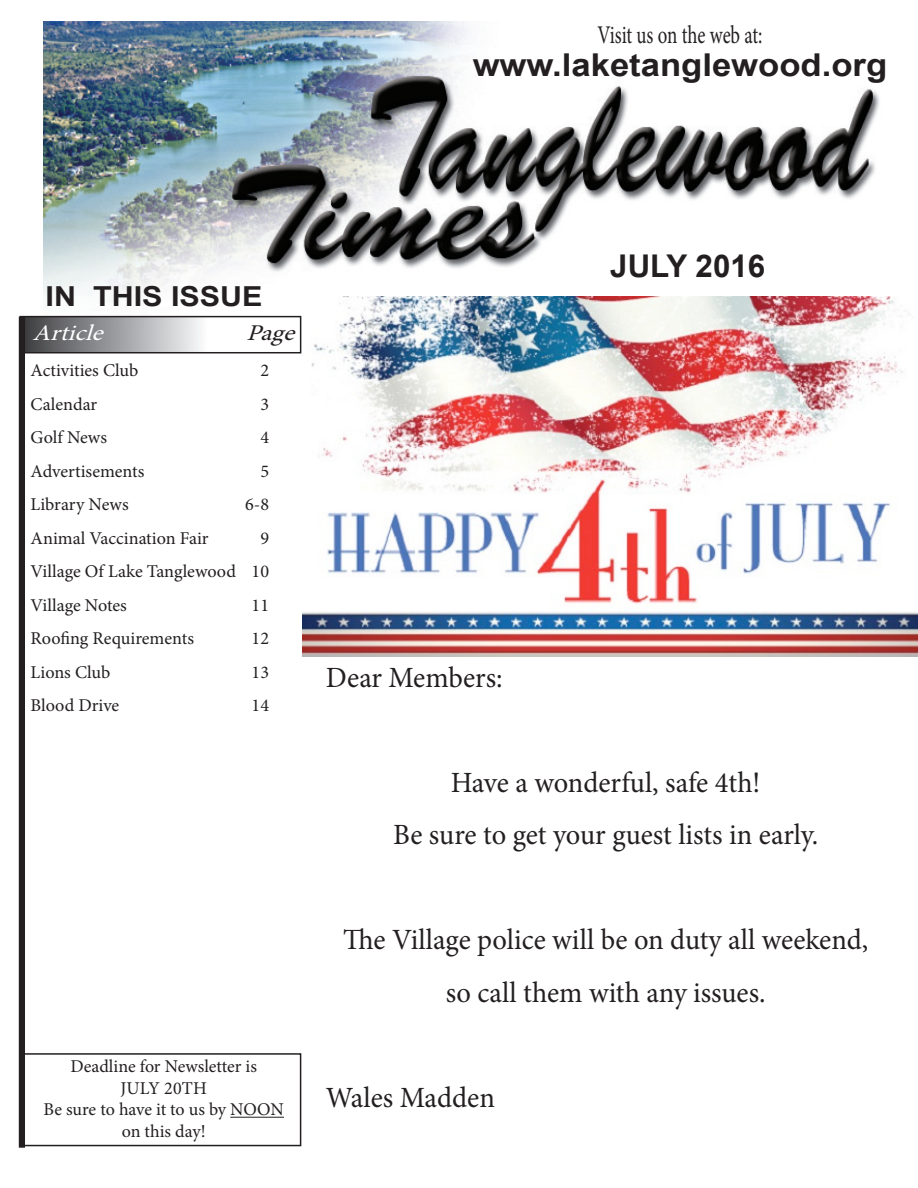
<style>
.page{position:relative;width:918px;height:1188px;background:#fff}
.page>*{position:absolute;margin:0;border:0;box-sizing:border-box;transform-origin:0 0}
.t1{font:700 31.5px "Arial";color:#231f20;scale:1.1 1}
.t2{font:700 31.35px "Arial";color:#231f20}
.t3{font:29.4px "Minion Pro";color:#231f20}
.t4{font:700 27.6px "Arial";color:#231f20;scale:1.11 1}
.t5{font:25.5px "Minion Pro";letter-spacing:-.005em;color:#231f20;scale:.74 1}
.t6{font:italic 22.5px "Minion Pro";color:#fff;scale:1.13 1}
.t7{font:italic 22.5px "Minion Pro";color:#231f20;scale:1.13 1}
.t8{font:18px/21.6px "Minion Pro";color:#231f20;text-align:center}
</style>
<div class="page">
<img style="left:44px;top:21px;width:835px;height:303px">
<svg style="left:25px;top:319px;width:273px;height:31px"></svg>
<div style="left:19px;top:316px;width:282px;height:37px;border:2px solid #231f20"></div>
<div style="left:20px;top:1053px;width:281px;height:93px;border:2px solid #231f20"></div>
<hr style="left:230px;top:1117px;width:54px;height:1px;background:#231f20">
<div style="left:19px;top:317px;width:6px;height:831px;border:2px solid #231f20"></div>
<img style="left:303px;top:296px;width:615px;height:361px">
<p class="t5" style="left:597px;top:17px;width:225px">Visit us on the web at:</p>
<p class="t1" style="left:473px;top:43px;width:378px">www.laketanglewood.org</p>
<p class="t4" style="left:46px;top:278px;width:197px">IN THIS ISSUE</p>
<p class="t6" style="left:33px;top:317px;width:71px">Article</p>
<p class="t7" style="left:247px;top:317px;width:52px">Page</p>
<p class="t8" style="left:31px;top:360px;width:109px">Activities Club</p>
<p class="t8" style="left:260px;top:360px;width:10px">2</p>
<p class="t8" style="left:31px;top:393px;width:68px">Calendar</p>
<p class="t8" style="left:260px;top:393px;width:10px">3</p>
<p class="t8" style="left:31px;top:427px;width:78px">Golf News</p>
<p class="t8" style="left:260px;top:427px;width:10px">4</p>
<p class="t8" style="left:31px;top:460px;width:115px">Advertisements</p>
<p class="t8" style="left:260px;top:460px;width:10px">5</p>
<p class="t8" style="left:31px;top:494px;width:100px">Library News</p>
<p class="t8" style="left:245px;top:494px;width:25px">6-8</p>
<p class="t8" style="left:31px;top:527px;width:180px">Animal Vaccination Fair</p>
<p class="t8" style="left:260px;top:527px;width:10px">9</p>
<p class="t8" style="left:31px;top:561px;width:240px">Village Of Lake Tanglewood 10</p>
<p class="t8" style="left:31px;top:594px;width:98px">Village Notes</p>
<p class="t8" style="left:252px;top:594px;width:19px">11</p>
<p class="t8" style="left:31px;top:628px;width:165px">Roofing Requirements</p>
<p class="t8" style="left:252px;top:628px;width:19px">12</p>
<p class="t8" style="left:31px;top:661px;width:81px">Lions Club</p>
<p class="t8" style="left:252px;top:661px;width:19px">13</p>
<p class="t8" style="left:31px;top:695px;width:90px">Blood Drive</p>
<p class="t8" style="left:252px;top:695px;width:19px">14</p>
<p class="t2" style="left:610px;top:245px;width:156px">JULY 2016</p>
<p class="t3" style="left:326px;top:658px;width:178px">Dear Members:</p>
<p class="t3" style="left:451px;top:763px;width:311px">Have a wonderful, safe 4th!</p>
<p class="t3" style="left:393px;top:815px;width:427px">Be sure to get your guest lists in early.</p>
<p class="t8" style="left:70px;top:1056px;width:188px">Deadline for Newsletter is<br>JULY 20TH</p>
<p class="t8" style="left:43px;top:1099px;width:242px">Be sure to have it to us by NOON on this day!</p>
<p class="t3" style="left:343px;top:920px;width:527px">The Village police will be on duty all weekend,</p>
<p class="t3" style="left:446px;top:973px;width:321px">so call them with any issues.</p>
<p class="t3" style="left:326px;top:1078px;width:170px">Wales Madden</p>
</div>
